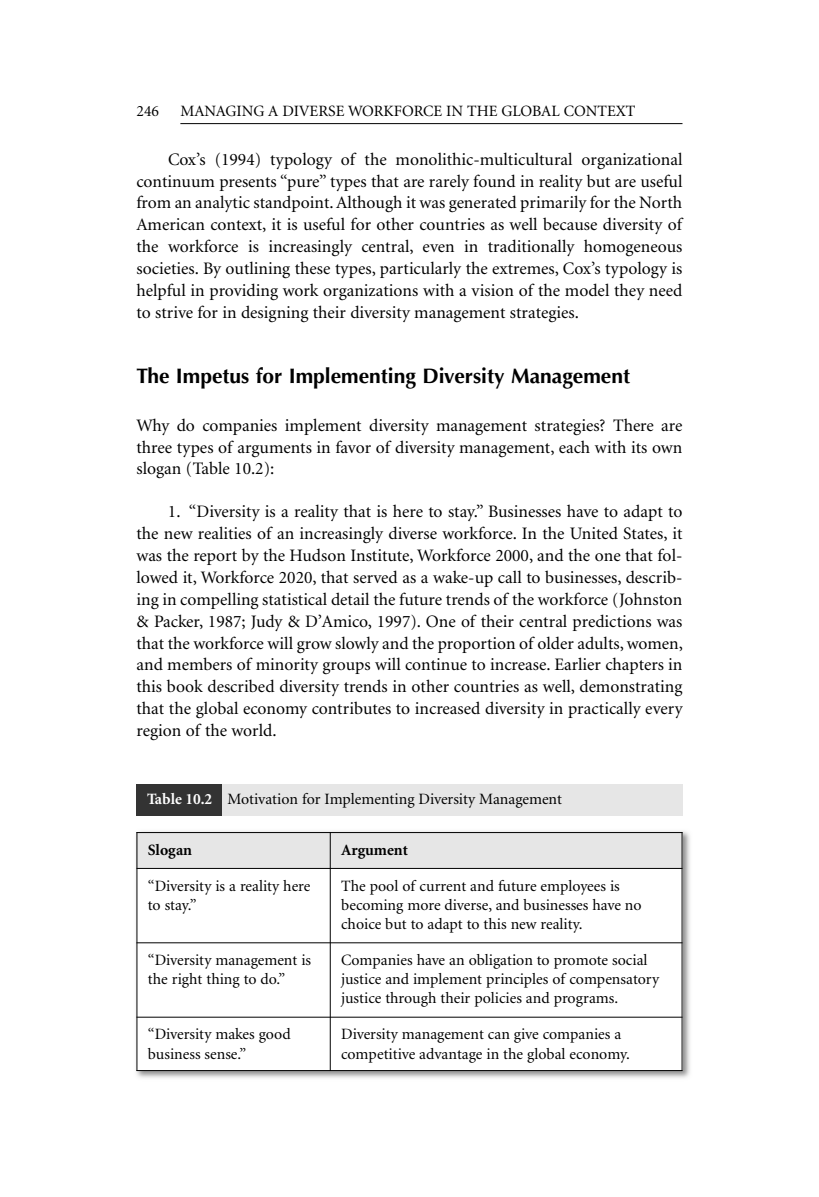
<style>
.page{position:relative;width:819px;height:1197px;background:#fff}
.page>*{position:absolute;margin:0;border:0;box-sizing:border-box;transform-origin:0 0}
.t1{font:700 21px "Optima";color:#000}
.t2{font:17.5px/21.9px "Minion";color:#000;text-align:justify}
.t3{font:15.75px/19.2px "Minion";color:#000}
.t4{font:700 15.75px "Minion";color:#000}
.s1{font-weight:700;color:#fff}
</style>
<div class="page">
<hr style="left:180px;top:123px;width:502px;height:1px;background:#000">
<img style="left:136px;top:831px;width:554px;height:247px">
<div style="left:136px;top:832px;width:194px;height:36px;background:#e6e6e6"></div>
<div style="left:330px;top:832px;width:352px;height:36px;background:#e6e6e6"></div>
<div style="left:136px;top:868px;width:194px;height:75px;background:#fff"></div>
<div style="left:330px;top:868px;width:352px;height:75px;background:#fff"></div>
<div style="left:136px;top:943px;width:194px;height:74px;background:#fff"></div>
<div style="left:330px;top:943px;width:352px;height:74px;background:#fff"></div>
<div style="left:136px;top:1017px;width:194px;height:54px;background:#fff"></div>
<div style="left:330px;top:1017px;width:352px;height:54px;background:#fff"></div>
<hr style="left:136px;top:832px;width:1px;height:239px;background:#000">
<hr style="left:330px;top:832px;width:1px;height:239px;background:#000">
<hr style="left:682px;top:832px;width:1px;height:239px;background:#000">
<hr style="left:136px;top:832px;width:546px;height:1px;background:#000">
<hr style="left:136px;top:868px;width:546px;height:1px;background:#000">
<hr style="left:136px;top:942px;width:546px;height:1px;background:#000">
<hr style="left:136px;top:1017px;width:546px;height:1px;background:#000">
<hr style="left:136px;top:1070px;width:546px;height:1px;background:#000">
<div style="left:136px;top:784px;width:86px;height:32px;background:#333"></div>
<div style="left:222px;top:784px;width:460px;height:32px;background:#e6e6e6"></div>
<p class="t3" style="left:137px;top:103px;width:24px">246</p>
<p class="t3" style="left:180px;top:103px;width:456px">MANAGING A DIVERSE WORKFORCE IN THE GLOBAL CONTEXT</p>
<p class="t2" style="left:137px;top:150px;width:548px;text-indent:31px">Cox’s (1994) typology of the monolithic-multicultural organizational continuum presents “pure” types that are rarely found in reality but are useful from an analytic standpoint.Although it was generated primarily for the North American context, it is useful for other countries as well because diversity of the workforce is increasingly central, even in traditionally homogeneous societies. By outlining these types, particularly the extremes, Cox’s typology is helpful in providing work organizations with a vision of the model they need to strive for in designing their diversity management strategies.</p>
<p class="t1" style="left:136px;top:367px;width:495px">The Impetus for Implementing Diversity Management</p>
<p class="t2" style="left:136px;top:416px;width:548px">Why do companies implement diversity management strategies? There are three types of arguments in favor of diversity management, each with its own slogan (Table 10.2):</p>
<p class="t2" style="left:136px;top:502px;width:548px;text-indent:32px">1. “Diversity is a reality that is here to stay.” Businesses have to adapt to the new realities of an increasingly diverse workforce. In the United States, it was the report by the Hudson Institute, Workforce 2000, and the one that fol&shy;lowed it, Workforce 2020, that served as a wake-up call to businesses, describ&shy;ing in compelling statistical detail the future trends of the workforce (Johnston &amp; Packer, 1987; Judy &amp; D’Amico, 1997). One of their central predictions was that the workforce will grow slowly and the proportion of older adults, women, and members of minority groups will continue to increase. Earlier chapters in this book described diversity trends in other countries as well, demonstrating that the global economy contributes to increased diversity in practically every region of the world.</p>
<p class="t3" style="left:147px;top:791px;width:417px"><span class="s1">Table 10.2</span> Motivation for Implementing Diversity Management</p>
<p class="t4" style="left:148px;top:843px;width:46px">Slogan</p>
<p class="t4" style="left:341px;top:843px;width:68px">Argument</p>
<p class="t3" style="left:148px;top:877px;width:164px">“Diversity is a reality here to stay.”</p>
<p class="t3" style="left:341px;top:877px;width:302px">The pool of current and future employees is becoming more diverse, and businesses have no choice but to adapt to this new reality.</p>
<p class="t3" style="left:148px;top:952px;width:165px">“Diversity management is the right thing to do.”</p>
<p class="t3" style="left:341px;top:952px;width:319px">Companies have an obligation to promote social justice and implement principles of compensatory justice through their policies and programs.</p>
<p class="t3" style="left:148px;top:1026px;width:144px">“Diversity makes good business sense.”</p>
<p class="t3" style="left:341px;top:1026px;width:290px">Diversity management can give companies a competitive advantage in the global economy.</p>
</div>
